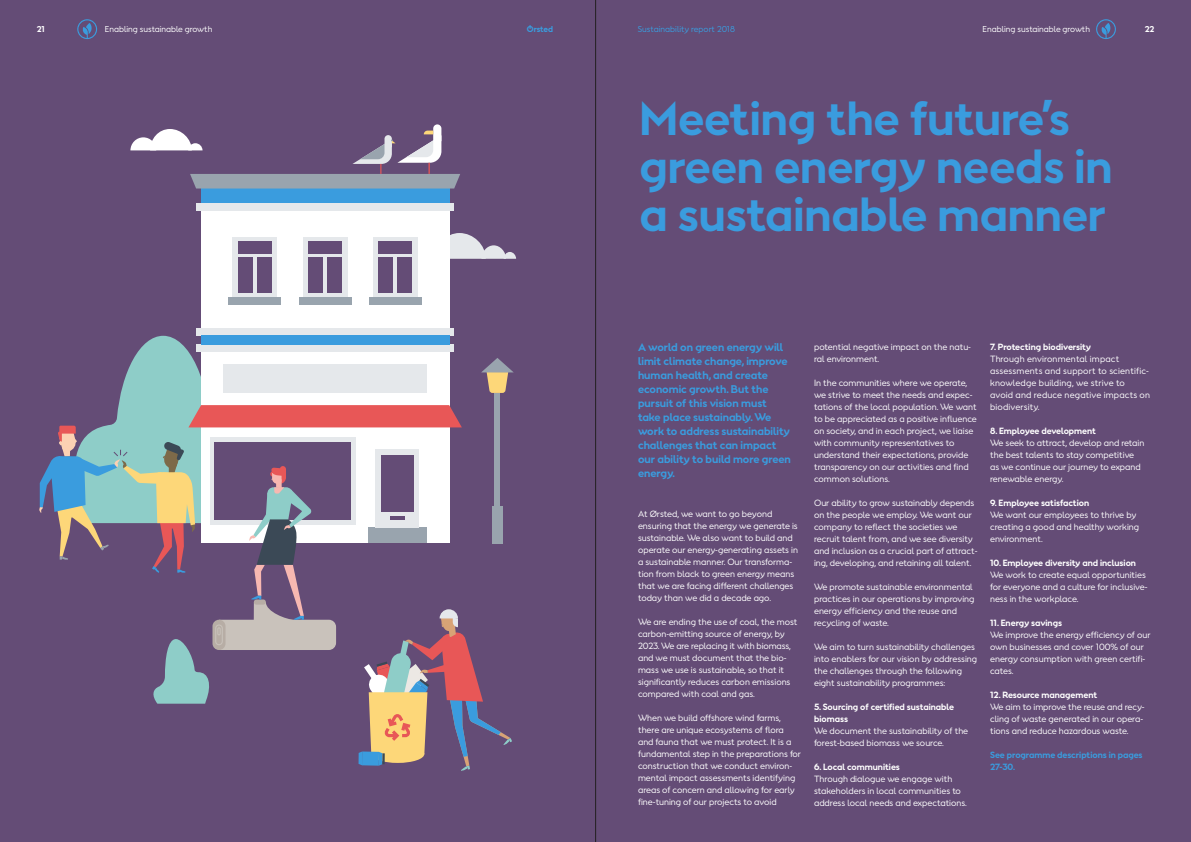
<style>
.page{position:relative;width:1191px;height:842px;background:#644c76}
.page>*{position:absolute;margin:0;border:0;box-sizing:border-box;transform-origin:0 0}
._37_40_bold_rubrik{font:700 45px/48px "Orsted Sans";color:#3a9cde}
._10_5_14_regular{font:700 10.5px/14px "Orsted Sans";color:#3a9cde}
._8_12_bread{font:8.5px/12px "Orsted Sans";color:#fff}
._8_5_12_bold_blue{font:700 8.5px "Orsted Sans";color:#fff}
._8_12_bread-2{font:8.5px/12px "Orsted Sans";letter-spacing:.02em;color:#fff}
._8_5_12_bold_blue-2{font:8.5px/12px "Orsted Sans";color:#fff}
._8_5_12_bold_blue-3{font:700 8.5px/12px "Orsted Sans";color:#3a9cde}
._37_40_bold_rubrik-2{font:8px "Orsted Sans";color:#fff}
._10_5_14_regular-2{font:8px "Orsted Sans";letter-spacing:.005em;color:#3a9cde}
._37_40_bold_rubrik-3{font:700 8px "Orsted Sans";letter-spacing:-.01em;color:#3a9cde}
._13_16_bold{font:700 8px "Orsted Sans";color:#fff}
</style>
<div class="page">
<svg style="left:449px;top:233px;width:67px;height:26px"></svg>
<div style="left:201px;top:210px;width:248px;height:333px;background:#fff"></div>
<div style="left:197px;top:203px;width:257px;height:7px;background:#e5e8eb"></div>
<div style="left:197px;top:328px;width:257px;height:8px;background:#e5e8eb"></div>
<div style="left:201px;top:188px;width:248px;height:15px;background:#3a9cde"></div>
<div style="left:373px;top:237px;width:44px;height:60px;background:#e5e8eb"></div>
<div style="left:369px;top:297px;width:53px;height:8px;background:#99a4ae"></div>
<div style="left:378px;top:241px;width:34px;height:12px;background:#644c76"></div>
<div style="left:397px;top:257px;width:15px;height:35px;background:#644c76"></div>
<div style="left:378px;top:257px;width:15px;height:35px;background:#644c76"></div>
<div style="left:303px;top:237px;width:44px;height:60px;background:#e5e8eb"></div>
<div style="left:299px;top:297px;width:52px;height:8px;background:#99a4ae"></div>
<div style="left:308px;top:241px;width:34px;height:12px;background:#644c76"></div>
<div style="left:327px;top:257px;width:15px;height:35px;background:#644c76"></div>
<div style="left:308px;top:257px;width:15px;height:35px;background:#644c76"></div>
<div style="left:233px;top:237px;width:44px;height:60px;background:#e5e8eb"></div>
<div style="left:229px;top:297px;width:52px;height:8px;background:#99a4ae"></div>
<div style="left:238px;top:241px;width:34px;height:12px;background:#644c76"></div>
<div style="left:257px;top:257px;width:15px;height:35px;background:#644c76"></div>
<div style="left:238px;top:257px;width:15px;height:35px;background:#644c76"></div>
<svg style="left:77px;top:19px;width:20px;height:20px"></svg>
<svg style="left:1096px;top:19px;width:20px;height:20px"></svg>
<svg style="left:130px;top:124px;width:330px;height:64px"></svg>
<svg style="left:39px;top:336px;width:475px;height:435px"></svg>
<hr style="left:595px;top:0;width:1px;height:842px;background:#231f20">
<p class="_13_16_bold" style="left:37px;top:24px;width:10px">21</p>
<p class="_37_40_bold_rubrik-2" style="left:105px;top:24px;width:109px">Enabling sustainable growth</p>
<p class="_37_40_bold_rubrik-3" style="left:527px;top:24px;width:28px">Ørsted</p>
<p class="_10_5_14_regular-2" style="left:638px;top:24px;width:99px">Sustainability report 2018</p>
<p class="_37_40_bold_rubrik-2" style="left:982px;top:24px;width:109px">Enabling sustainable growth</p>
<p class="_13_16_bold" style="left:1144px;top:24px;width:11px">22</p>
<p class="_37_40_bold_rubrik" style="left:639px;top:95px;width:474px">Meeting the future’s green energy needs in</p>
<p class="_37_40_bold_rubrik" style="left:639px;top:191px;width:468px">a sustainable manner</p>
<p class="_10_5_14_regular" style="left:638px;top:341px;width:154px">A world on green energy will limit climate change, improve human health, and create economic growth. But the pursuit of this vision must take place sustainably. We work to address sustainability challenges that can impact our ability to build more green energy.</p>
<p class="_8_12_bread" style="left:638px;top:508px;width:161px">At Ørsted, we want to go beyond ensuring that the energy we generate is sustainable. We also want to build and operate our energy-generating assets in a sustainable manner. Our transforma&shy;tion from black to green energy means that we are facing different challenges today than we did a decade ago.</p>
<p class="_8_12_bread" style="left:638px;top:616px;width:161px">We are ending the use of coal, the most carbon-emitting source of energy, by 2023. We are replacing it with biomass, and we must document that the bio&shy;mass we use is sustainable, so that it significantly reduces carbon emissions compared with coal and gas.</p>
<p class="_8_12_bread" style="left:638px;top:712px;width:164px">When we build offshore wind farms, there are unique ecosystems of flora and fauna that we must protect. It is a fundamental step in the preparations for construction that we conduct environ&shy;mental impact assessments identifying areas of concern and allowing for early fine-tuning of our projects to avoid</p>
<p class="_8_12_bread" style="left:814px;top:341px;width:158px">potential negative impact on the natu&shy;ral environment.</p>
<p class="_8_12_bread" style="left:814px;top:377px;width:164px">In the communities where we operate, we strive to meet the needs and expec&shy;tations of the local population. We want to be appreciated as a positive influence on society, and in each project, we liaise with community representatives to understand their expectations, provide transparency on our activities and find common solutions.</p>
<p class="_8_12_bread" style="left:814px;top:497px;width:165px">Our ability to grow sustainably depends on the people we employ. We want our company to reflect the societies we recruit talent from, and we see diversity and inclusion as a crucial part of attract&shy;ing, developing, and retaining all talent.</p>
<p class="_8_12_bread" style="left:814px;top:581px;width:162px">We promote sustainable environmental practices in our operations by improving energy efficiency and the reuse and recycling of waste.</p>
<p class="_8_12_bread" style="left:814px;top:641px;width:165px">We aim to turn sustainability challenges into enablers for our vision by addressing the challenges through the following eight sustainability programmes:</p>
<p class="_8_5_12_bold_blue" style="left:814px;top:701px;width:141px">5. Sourcing of certified sustainable</p>
<p class="_8_5_12_bold_blue" style="left:814px;top:713px;width:35px">biomass</p>
<p class="_8_12_bread" style="left:814px;top:725px;width:156px">We document the sustainability of the forest-based biomass we source.</p>
<p class="_8_5_12_bold_blue" style="left:814px;top:761px;width:87px">6. Local communities</p>
<p class="_8_12_bread" style="left:814px;top:773px;width:154px">Through dialogue we engage with stakeholders in local communities to address local needs and expectations.</p>
<p class="_8_5_12_bold_blue" style="left:990px;top:341px;width:102px">7. Protecting biodiversity</p>
<p class="_8_12_bread-2" style="left:990px;top:353px;width:161px">Through environmental impact assessments and support to scientific&shy;knowledge building, we strive to avoid and reduce negative impacts on biodiversity.</p>
<p class="_8_5_12_bold_blue" style="left:990px;top:425px;width:108px">8. Employee development</p>
<p class="_8_12_bread" style="left:990px;top:437px;width:156px">We seek to attract, develop and retain the best talents to stay competitive as we continue our journey to expand renewable energy.</p>
<p class="_8_5_12_bold_blue" style="left:990px;top:497px;width:101px">9. Employee satisfaction</p>
<p class="_8_12_bread" style="left:990px;top:509px;width:150px">We want our employees to thrive by creating a good and healthy working environment.</p>
<p class="_8_5_12_bold_blue" style="left:990px;top:557px;width:147px">10. Employee diversity and inclusion</p>
<p class="_8_5_12_bold_blue-2" style="left:990px;top:569px;width:159px">We work to create equal opportunities for everyone and a culture for inclusive&shy;ness in the workplace.</p>
<p class="_8_5_12_bold_blue" style="left:990px;top:617px;width:73px">11. Energy savings</p>
<p class="_8_12_bread" style="left:990px;top:629px;width:162px">We improve the energy efficiency of our own businesses and cover 100% of our energy consumption with green certifi&shy;cates.</p>
<p class="_8_5_12_bold_blue" style="left:990px;top:689px;width:109px">12. Resource management</p>
<p class="_8_12_bread" style="left:990px;top:701px;width:156px">We aim to improve the reuse and recy&shy;cling of waste generated in our opera&shy;tions and reduce hazardous waste.</p>
<p class="_8_5_12_bold_blue-3" style="left:990px;top:749px;width:154px">See programme descriptions in pages<br>27-30.</p>
</div>
